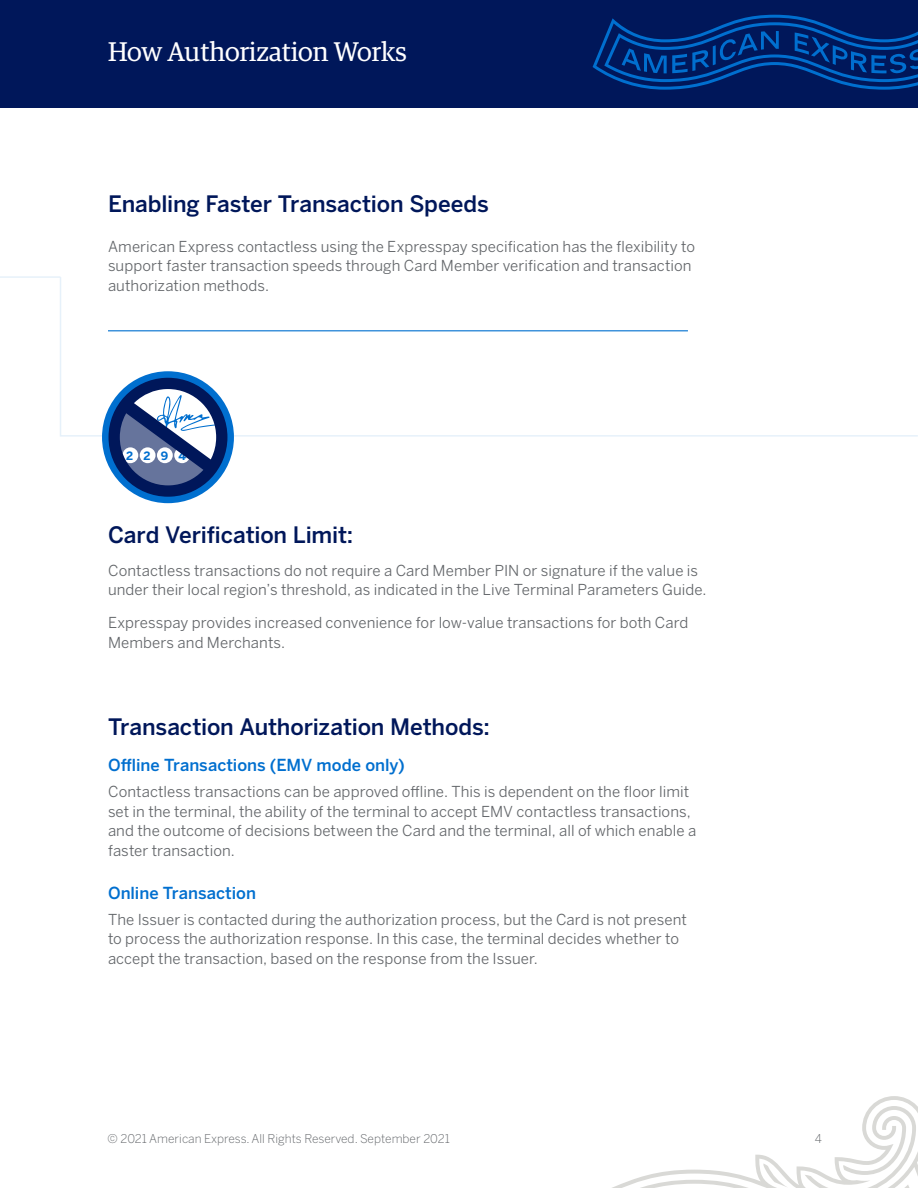
<style>
.page{position:relative;width:918px;height:1188px;background:#fff}
.page>*{position:absolute;margin:0;border:0;box-sizing:border-box;transform-origin:0 0}
.t1{font:27px "Guardian Egyp";color:#fff}
.t2{font:500 22.5px "Benton Sans";letter-spacing:-.005em;color:#00175a}
.t3{font:500 16.5px "Benton Sans";color:#006fcf}
.t4{font:15px/19.5px "Benton Sans";letter-spacing:.005em;color:#63666a}
.t5{font:300 12px "Benton Sans";color:#63666a}
.t6{font:700 11.4px "Benton Sans";color:#006fcf}
</style>
<div class="page">
<svg style="left:612px;top:1096px;width:306px;height:92px"></svg>
<hr style="left:0;top:276px;width:61px;height:2px;background:#e6f1fa">
<svg style="left:60px;top:276px;width:858px;height:161px"></svg>
<div style="left:0;top:0;width:918px;height:108px;background:#00175a"></div>
<svg style="left:593px;top:15px;width:325px;height:75px"></svg>
<hr style="left:108px;top:330px;width:580px;height:1px;background:#006fcf">
<div style="left:102px;top:371px;width:132px;height:132px;background:#006fcf;border-radius:50%"></div>
<svg style="left:106px;top:376px;width:125px;height:124px"></svg>
<h1 class="t1" style="left:108px;top:33px;width:300px">How Authorization Works</h1>
<h2 class="t2" style="left:108px;top:190px;width:382px">Enabling Faster Transaction Speeds</h2>
<p class="t4" style="left:108px;top:237px;width:589px">American Express contactless using the Expresspay specification has the flexibility to support faster transaction speeds through Card Member verification and transaction authorization methods.</p>
<p class="t6" style="left:126px;top:448px;width:61px">2294</p>
<h2 class="t2" style="left:108px;top:521px;width:247px">Card Verification Limit:</h2>
<p class="t4" style="left:108px;top:561px;width:600px">Contactless transactions do not require a Card Member PIN or signature if the value is under their local region’s threshold, as indicated in the Live Terminal Parameters Guide.</p>
<p class="t4" style="left:108px;top:613px;width:582px">Expresspay provides increased convenience for low-value transactions for both Card<br>Members and Merchants.</p>
<h2 class="t2" style="left:108px;top:713px;width:383px">Transaction Authorization Methods:</h2>
<p class="t3" style="left:108px;top:755px;width:298px">Offline Transactions (EMV mode only)</p>
<p class="t4" style="left:108px;top:782px;width:590px">Contactless transactions can be approved offline. This is dependent on the floor limit set in the terminal, the ability of the terminal to accept EMV contactless transactions, and the outcome of decisions between the Card and the terminal, all of which enable a faster transaction.</p>
<p class="t3" style="left:108px;top:883px;width:149px">Online Transaction</p>
<p class="t4" style="left:108px;top:910px;width:580px">The Issuer is contacted during the authorization process, but the Card is not present to process the authorization response. In this case, the terminal decides whether to accept the transaction, based on the response from the Issuer.</p>
<p class="t5" style="left:108px;top:1132px;width:344px">© 2021 American Express. All Rights Reserved. September 2021</p>
<p class="t5" style="left:815px;top:1132px;width:9px">4</p>
</div>
